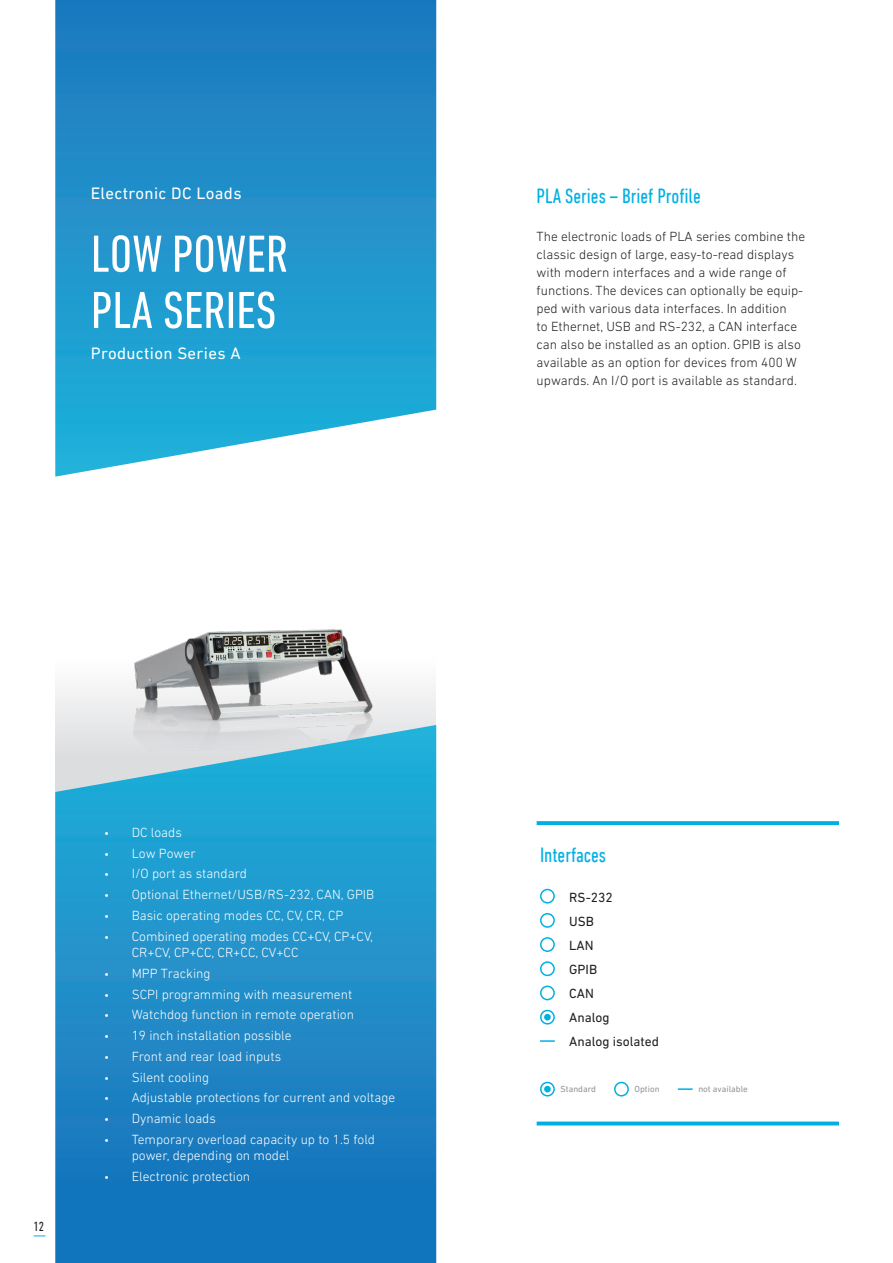
<style>
.page{position:relative;width:893px;height:1263px;background:#fff}
.page>*{position:absolute;margin:0;border:0;box-sizing:border-box;transform-origin:0 0}
.t1{font:condensed 53.1px "DIN Next LT Pro";color:#fff}
.t2{font:condensed 21px "DIN Next LT Pro";color:#00b0e3}
.t3{font:16.8px "DIN Next LT Pro";letter-spacing:.02em;color:#fff}
.t4{font:300 13.5px/16.5px "DIN Next LT Pro";color:#fff}
.t5{font:300 13.5px/18px "DIN Next LT Pro";color:#231f20}
.t6{font:13.5px/24px "DIN Next LT Pro";color:#231f20}
.t7{font:condensed 13.5px "DIN Next LT Pro";color:#231f20}
.t8{font:9px "DIN Next LT Pro";color:#939598}
.s1{font-family:"Myriad Pro";font-weight:400}
</style>
<div class="page">
<svg style="left:537px;top:821px;width:302px;height:4px"></svg>
<div style="left:540px;top:889px;width:15px;height:14px;border:2px solid #00b0e3;border-radius:50%"></div>
<div style="left:540px;top:913px;width:15px;height:15px;border:2px solid #00b0e3;border-radius:50%"></div>
<div style="left:540px;top:937px;width:15px;height:15px;border:2px solid #00b0e3;border-radius:50%"></div>
<div style="left:540px;top:961px;width:15px;height:15px;border:2px solid #00b0e3;border-radius:50%"></div>
<div style="left:540px;top:985px;width:15px;height:15px;border:2px solid #00b0e3;border-radius:50%"></div>
<div style="left:540px;top:1010px;width:15px;height:14px;border:2px solid #00b0e3;border-radius:50%"></div>
<svg style="left:540px;top:1040px;width:15px;height:2px"></svg>
<div style="left:544px;top:1014px;width:7px;height:6px;background:#00b0e3;border-radius:50%"></div>
<div style="left:614px;top:1082px;width:15px;height:14px;border:2px solid #00b0e3;border-radius:50%"></div>
<div style="left:540px;top:1082px;width:15px;height:14px;border:2px solid #00b0e3;border-radius:50%"></div>
<div style="left:544px;top:1086px;width:7px;height:6px;background:#00b0e3;border-radius:50%"></div>
<svg style="left:678px;top:1088px;width:15px;height:2px"></svg>
<svg style="left:537px;top:1121px;width:302px;height:4px"></svg>
<svg style="left:55px;top:0;width:381px;height:477px;background:#2f9ace"></svg>
<img style="left:55px;top:629px;width:381px;height:96px">
<svg style="left:55px;top:725px;width:381px;height:538px;background:#2891c9"></svg>
<p class="t3" style="left:91px;top:183px;width:152px">Electronic DC Loads</p>
<p class="t2" style="left:537px;top:184px;width:166px">PLA Series – Brief Profile</p>
<p class="t1" style="left:91px;top:224px;width:199px">LOW POWER</p>
<p class="t1" style="left:91px;top:280px;width:187px">PLA SERIES</p>
<p class="t5" style="left:537px;top:227px;width:270px">The electronic loads of PLA series combine the classic design of large, easy-to-read displays with modern interfaces and a wide range of functions. The devices can optionally be equip&shy;ped with various data interfaces. In addition<br>to Ethernet, USB and RS-232, a CAN interface can also be installed as an option. GPIB is also available as an option for devices from 400 W upwards. An I/O port is available as standard.</p>
<p class="t3" style="left:91px;top:344px;width:151px">Production Series A</p>
<p class="t7" style="left:34px;top:1218px;width:12px">12</p>
<p class="t4" style="left:105px;top:824px;width:79px"><span class="s1">•</span> DC loads</p>
<p class="t4" style="left:105px;top:844px;width:92px"><span class="s1">•</span> Low Power</p>
<p class="t4" style="left:105px;top:865px;width:144px"><span class="s1">•</span> I/O port as standard</p>
<p class="t4" style="left:105px;top:886px;width:271px"><span class="s1">•</span> Optional Ethernet/USB/RS-232, CAN, GPIB</p>
<p class="t4" style="left:105px;top:907px;width:240px"><span class="s1">•</span> Basic operating modes CC, CV, CR, CP</p>
<p class="t4" style="left:132px;top:927px;width:243px;text-indent:-27px"><span class="s1">•</span> Combined operating modes CC+CV, CP+CV,<br>CR+CV, CP+CC, CR+CC, CV+CC</p>
<p class="t4" style="left:105px;top:965px;width:107px"><span class="s1">•</span> MPP Tracking</p>
<p class="t4" style="left:105px;top:985px;width:249px"><span class="s1">•</span> SCPI programming with measurement</p>
<p class="t4" style="left:105px;top:1006px;width:251px"><span class="s1">•</span> Watchdog function in remote operation</p>
<p class="t4" style="left:105px;top:1027px;width:188px"><span class="s1">•</span> 19 inch installation possible</p>
<p class="t4" style="left:105px;top:1048px;width:178px"><span class="s1">•</span> Front and rear load inputs</p>
<p class="t4" style="left:105px;top:1068px;width:106px"><span class="s1">•</span> Silent cooling</p>
<p class="t4" style="left:105px;top:1089px;width:292px"><span class="s1">•</span> Adjustable protections for current and voltage</p>
<p class="t4" style="left:105px;top:1110px;width:113px"><span class="s1">•</span> Dynamic loads</p>
<p class="t4" style="left:132px;top:1131px;width:245px;text-indent:-27px"><span class="s1">•</span> Temporary overload capacity up to 1.5 fold power, depending on model</p>
<p class="t4" style="left:105px;top:1168px;width:147px"><span class="s1">•</span> Electronic protection</p>
<p class="t2" style="left:540px;top:843px;width:68px">Interfaces</p>
<p class="t6" style="left:569px;top:885px;width:45px">RS-232</p>
<p class="t6" style="left:569px;top:909px;width:26px">USB</p>
<p class="t6" style="left:569px;top:933px;width:26px">LAN</p>
<p class="t6" style="left:569px;top:957px;width:29px">GPIB</p>
<p class="t6" style="left:569px;top:981px;width:42px">CAN<br>Analog</p>
<p class="t6" style="left:569px;top:1029px;width:91px">Analog isolated</p>
<p class="t8" style="left:560px;top:1084px;width:37px">Standard</p>
<p class="t8" style="left:635px;top:1084px;width:27px">Option</p>
<p class="t8" style="left:698px;top:1084px;width:51px">not available</p>
</div>
